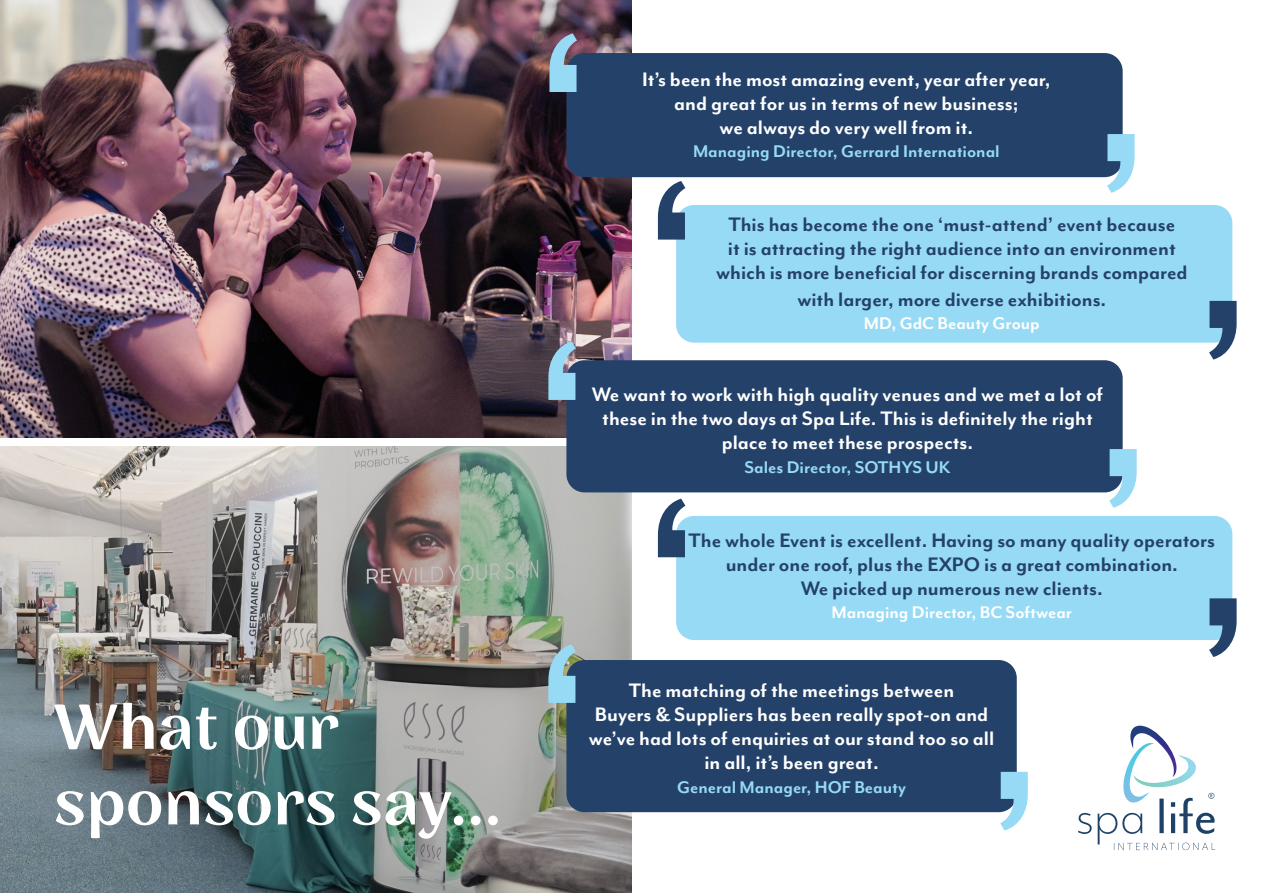
<style>
.page{position:relative;width:1263px;height:893px;background:#fff}
.page>*{position:absolute;margin:0;border:0;box-sizing:border-box;transform-origin:0 0}
.t1{font:700 239.4px "Mr Eaves Mod OT";color:#97daf5}
.t2{font:700 239.4px "Mr Eaves Mod OT";color:#244269}
.t3{font:500 63px/75.6px "Nazare";color:#fff}
.t4{font:700 22.5px/24px "Mr Eaves Mod OT";color:#fff;text-align:center}
.t5{font:700 22.5px/24px "Mr Eaves Mod OT";color:#244269;text-align:center}
.t6{font:700 19.5px "Mr Eaves Mod OT";color:#97daf5}
.t7{font:700 19.5px "Mr Eaves Mod OT";color:#fff}
</style>
<div class="page">
<svg style="left:1078px;top:813px;width:14px;height:21px"></svg>
<svg style="left:1098px;top:726px;width:117px;height:124px"></svg>
<img style="left:0;top:446px;width:631px;height:447px">
<img style="left:0;top:0;width:631px;height:438px">
<div style="left:676px;top:205px;width:556px;height:138px;background:#97daf5;border-radius:18px"></div>
<div style="left:566px;top:53px;width:557px;height:124px;background:#244269;border-radius:18px"></div>
<div style="left:566px;top:360px;width:557px;height:132px;background:#244269;border-radius:18px"></div>
<div style="left:676px;top:516px;width:556px;height:124px;background:#97daf5;border-radius:18px"></div>
<div style="left:566px;top:660px;width:451px;height:152px;background:#244269;border-radius:18px"></div>
<p class="t3" style="left:54px;top:691px;width:449px">What our sponsors say...</p>
<p class="t1" style="left:534px;top:-28px;width:60px">‘</p>
<p class="t1" style="left:533px;top:280px;width:60px">‘</p>
<p class="t1" style="left:533px;top:583px;width:60px">‘</p>
<p class="t4" style="left:642px;top:67px;width:410px">It’s been the most amazing event, year after year, and great for us in terms of new business;<br>we always do very well from it.</p>
<p class="t6" style="left:693px;top:140px;width:308px">Managing Director, Gerrard International</p>
<p class="t1" style="left:1092px;top:71px;width:60px">’</p>
<p class="t5" style="left:716px;top:212px;width:473px">This has become the one ‘must-attend’ event because<br>it is attracting the right audience into an environment which is more beneficial for discerning brands compared</p>
<p class="t5" style="left:797px;top:287px;width:310px">with larger, more diverse exhibitions.</p>
<p class="t7" style="left:864px;top:312px;width:177px">MD, GdC Beauty Group</p>
<p class="t2" style="left:642px;top:120px;width:60px">‘</p>
<p class="t2" style="left:1194px;top:238px;width:60px">’</p>
<p class="t4" style="left:592px;top:382px;width:513px">We want to work with high quality venues and we met a lot of these in the two days at Spa Life. This is definitely the right place to meet these prospects.</p>
<p class="t6" style="left:744px;top:456px;width:207px">Sales Director, SOTHYS UK</p>
<p class="t1" style="left:1094px;top:386px;width:60px">’</p>
<p class="t5" style="left:688px;top:528px;width:528px">The whole Event is excellent. Having so many quality operators under one roof, plus the EXPO is a great combination.<br>We picked up numerous new clients.</p>
<p class="t2" style="left:642px;top:438px;width:60px">‘</p>
<p class="t7" style="left:832px;top:601px;width:242px">Managing Director, BC Softwear</p>
<p class="t2" style="left:1194px;top:535px;width:60px">’</p>
<p class="t4" style="left:589px;top:678px;width:407px">The matching of the meetings between<br>Buyers &amp; Suppliers has been really spot-on and we’ve had lots of enquiries at our stand too so all in all, it’s been great.</p>
<p class="t6" style="left:677px;top:776px;width:230px">General Manager, HOF Beauty</p>
<p class="t1" style="left:985px;top:709px;width:60px">’</p>
</div>
